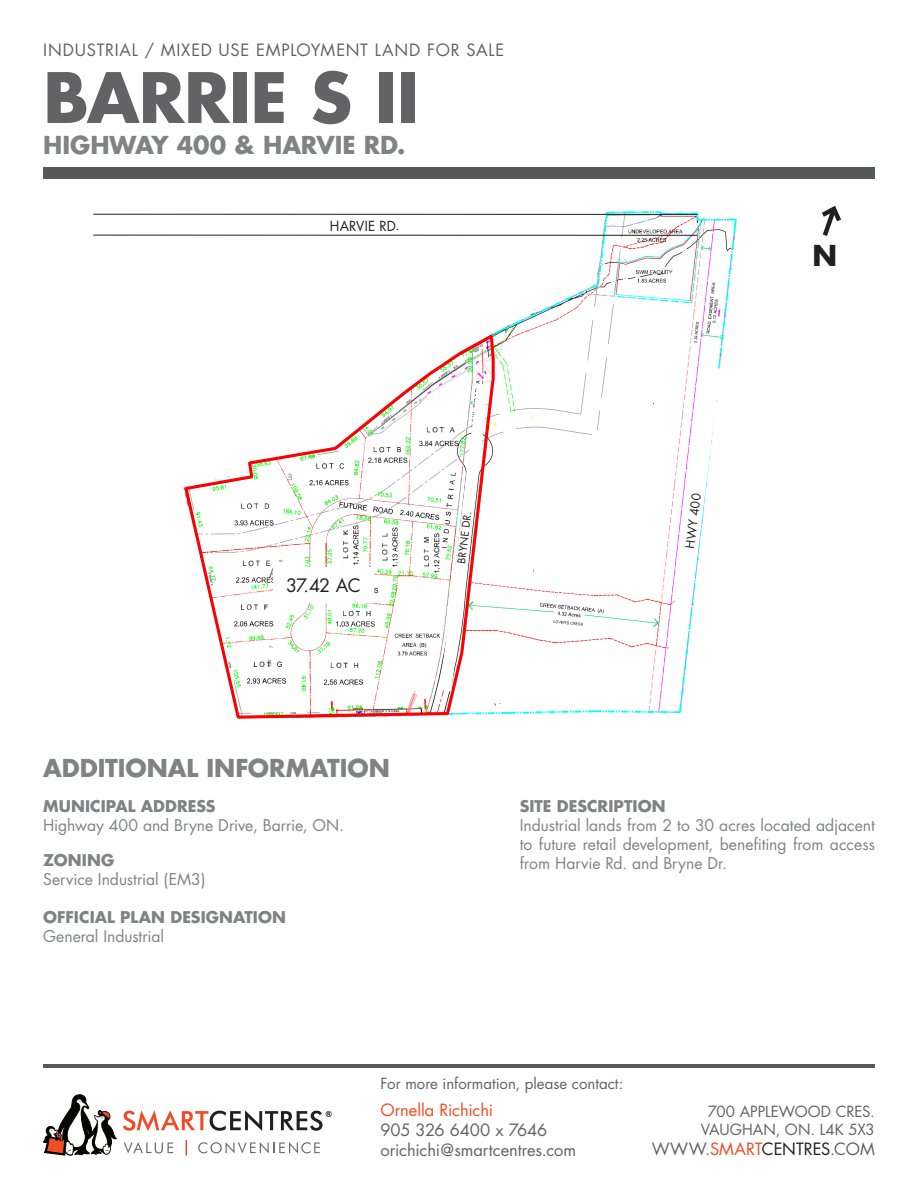
<style>
.page{position:relative;width:918px;height:1188px;background:#fff}
.page>*{position:absolute;margin:0;border:0;box-sizing:border-box;transform-origin:0 0}
.t1{font:700 67.5px "Futura";letter-spacing:-.01em;color:#636366}
.t2{font:700 28.05px "Futura";color:#231f20}
.t3{font:700 24px "Futura";letter-spacing:-.005em;color:#808285}
.t4{font:18px "Futura";color:#231f20}
.t5{font:16.5px/19.8px "Futura";color:#636366}
.t6{font:16.5px "Futura";letter-spacing:.045em;color:#636366}
.t7{font:16.5px "Futura";letter-spacing:-.005em;color:#f04b23}
.t8{font:15.75px/18.9px "Futura";color:#808285;text-align:justify}
.t9{font:700 15.75px "Futura";letter-spacing:.005em;color:#808285}
.t10{font:15px/18px "Futura";color:#636366;text-align:center}
.t11{font:13.5px "Futura";color:#231f20}
.t12{font:12px "Futura";color:#231f20}
.t13{font:10.5px "Futura";color:#231f20}
.s1{color:#f04b23}
.s2{color:#231f20}
</style>
<div class="page">
<div style="left:43px;top:167px;width:832px;height:12px;background:#57585a"></div>
<hr style="left:43px;top:1065px;width:832px;height:3px;background:#57585a">
<svg style="left:43px;top:1094px;width:74px;height:62px"></svg>
<svg style="left:123px;top:1110px;width:209px;height:21px"></svg>
<svg style="left:124px;top:1142px;width:49px;height:12px"></svg>
<svg style="left:185px;top:1140px;width:2px;height:16px"></svg>
<svg style="left:198px;top:1142px;width:122px;height:12px"></svg>
<img style="left:175px;top:211px;width:562px;height:503px">
<svg style="left:182px;top:331px;width:314px;height:388px"></svg>
<div style="left:153px;top:244px;width:290px;height:40px;background:#fff"></div>
<div style="left:273px;top:567px;width:101px;height:36px;background:#fff"></div>
<svg style="left:822px;top:206px;width:19px;height:30px"></svg>
<svg style="left:440px;top:367px;width:280px;height:337px"></svg>
<svg style="left:597px;top:211px;width:7px;height:45px"></svg>
<svg style="left:329px;top:218px;width:71px;height:13px"></svg>
<hr style="left:93px;top:214px;width:604px;height:1px;background:#231f20">
<hr style="left:93px;top:235px;width:604px;height:1px;background:#231f20">
<p class="t6" style="left:43px;top:39px;width:463px">INDUSTRIAL / MIXED USE EMPLOYMENT LAND FOR SALE</p>
<p class="t1" style="left:43px;top:53px;width:377px">BARRIE S II</p>
<p class="t3" style="left:43px;top:129px;width:364px">HIGHWAY 400 &amp; HARVIE RD.</p>
<p class="t11" style="left:330px;top:217px;width:71px">HARVIE RD.</p>
<p class="t2" style="left:813px;top:237px;width:26px">N</p>
<p class="t4" style="left:286px;top:574px;width:76px">37.42 AC</p>
<p class="t3" style="left:43px;top:752px;width:348px">ADDITIONAL INFORMATION</p>
<p class="t9" style="left:43px;top:796px;width:174px">MUNICIPAL ADDRESS</p>
<p class="t8" style="left:43px;top:816px;width:302px">Highway 400 and Bryne Drive, Barrie, ON.</p>
<p class="t9" style="left:43px;top:850px;width:73px">ZONING</p>
<p class="t8" style="left:43px;top:870px;width:164px">Service Industrial (EM3)</p>
<p class="t9" style="left:43px;top:907px;width:244px">OFFICIAL PLAN DESIGNATION</p>
<p class="t8" style="left:43px;top:927px;width:122px">General Industrial</p>
<p class="t13" style="left:455px;top:563px;width:54px;rotate:-83deg">BRYNE DR.</p>
<p class="t12" style="left:682px;top:548px;width:57px;rotate:-83deg">HWY 400</p>
<p class="t9" style="left:520px;top:796px;width:147px">SITE DESCRIPTION</p>
<p class="t8" style="left:520px;top:816px;width:357px">Industrial lands from 2 to 30 acres located adjacent to future retail development, benefiting from access from Harvie Rd. and Bryne Dr.</p>
<p class="t10" style="left:380px;top:1075px;width:245px">For more information, please contact:</p>
<p class="t7" style="left:380px;top:1099px;width:114px">Ornella Richichi</p>
<p class="t5" style="left:380px;top:1120px;width:197px">905 326 6400 x 7646 orichichi@smartcentres.com</p>
<p class="t10" style="left:701px;top:1103px;width:175px">700 APPLEWOOD CRES.<br>VAUGHAN, ON. L4K 5X3</p>
<p class="t5" style="left:652px;top:1139px;width:224px">WWW.<span class="s1">SMART</span><span class="s2">CENTRES</span>.COM</p>
</div>
